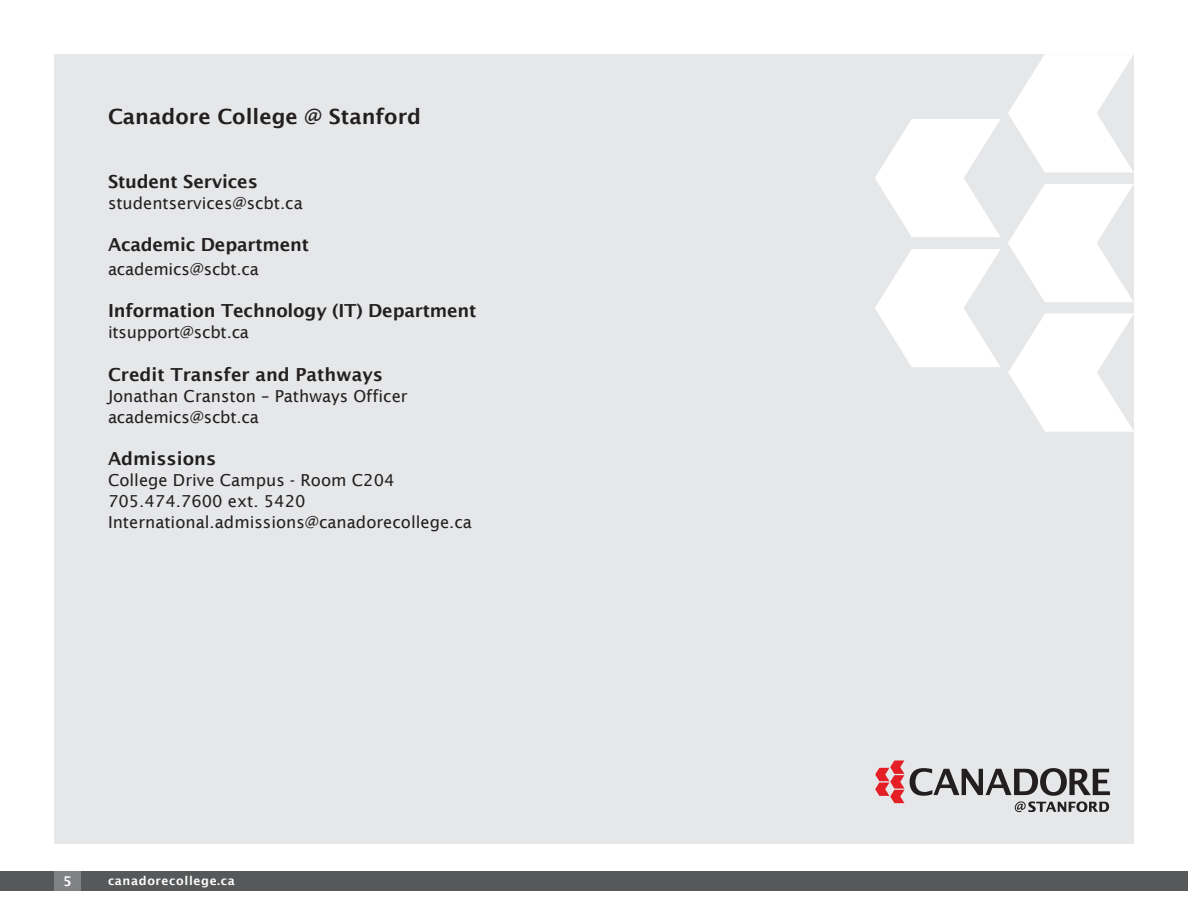
<style>
.page{position:relative;width:1188px;height:918px;background:#fff}
.page>*{position:absolute;margin:0;border:0;box-sizing:border-box;transform-origin:0 0}
.t1{font:600 21px "Lucida Sans";color:#231f20}
.t2{font:600 18px "Lucida Sans";letter-spacing:-.01em;color:#231f20}
.t3{font:16.5px "Lucida Sans";color:#231f20}
.t4{font:600 13.5px "Lucida Sans";color:#fff}
.t5{font:600 12px "Lucida Sans";letter-spacing:.05em;color:#fff}
</style>
<div class="page">
<div style="left:0;top:871px;width:1188px;height:20px;background:#57585a"></div>
<div style="left:54px;top:872px;width:27px;height:19px;background:#808285"></div>
<div style="left:54px;top:54px;width:1080px;height:790px;background:#e6e7e9"></div>
<svg style="left:1008px;top:54px;width:125px;height:118px"></svg>
<svg style="left:875px;top:119px;width:125px;height:118px"></svg>
<svg style="left:875px;top:249px;width:125px;height:118px"></svg>
<svg style="left:1008px;top:184px;width:125px;height:118px"></svg>
<svg style="left:1008px;top:313px;width:126px;height:119px"></svg>
<svg style="left:875px;top:761px;width:29px;height:42px"></svg>
<svg style="left:910px;top:768px;width:200px;height:44px"></svg>
<p class="t1" style="left:108px;top:105px;width:315px">Canadore College @ Stanford</p>
<p class="t2" style="left:108px;top:171px;width:151px">Student Services</p>
<p class="t3" style="left:108px;top:194px;width:196px">studentservices@scbt.ca</p>
<p class="t2" style="left:108px;top:235px;width:203px">Academic Department</p>
<p class="t3" style="left:108px;top:260px;width:152px">academics@scbt.ca</p>
<p class="t2" style="left:108px;top:300px;width:370px">Information Technology (IT) Department</p>
<p class="t3" style="left:108px;top:323px;width:143px">itsupport@scbt.ca</p>
<p class="t2" style="left:108px;top:364px;width:277px">Credit Transfer and Pathways</p>
<p class="t3" style="left:108px;top:386px;width:301px">Jonathan Cranston – Pathways Officer</p>
<p class="t3" style="left:108px;top:407px;width:152px">academics@scbt.ca</p>
<p class="t2" style="left:108px;top:448px;width:110px">Admissions</p>
<p class="t3" style="left:108px;top:470px;width:288px">College Drive Campus - Room C204</p>
<p class="t3" style="left:108px;top:491px;width:199px">705.474.7600 ext. 5420</p>
<p class="t3" style="left:108px;top:512px;width:366px">International.admissions@canadorecollege.ca</p>
<p class="t4" style="left:63px;top:874px;width:10px">5</p>
<p class="t5" style="left:108px;top:874px;width:128px">canadorecollege.ca</p>
</div>
